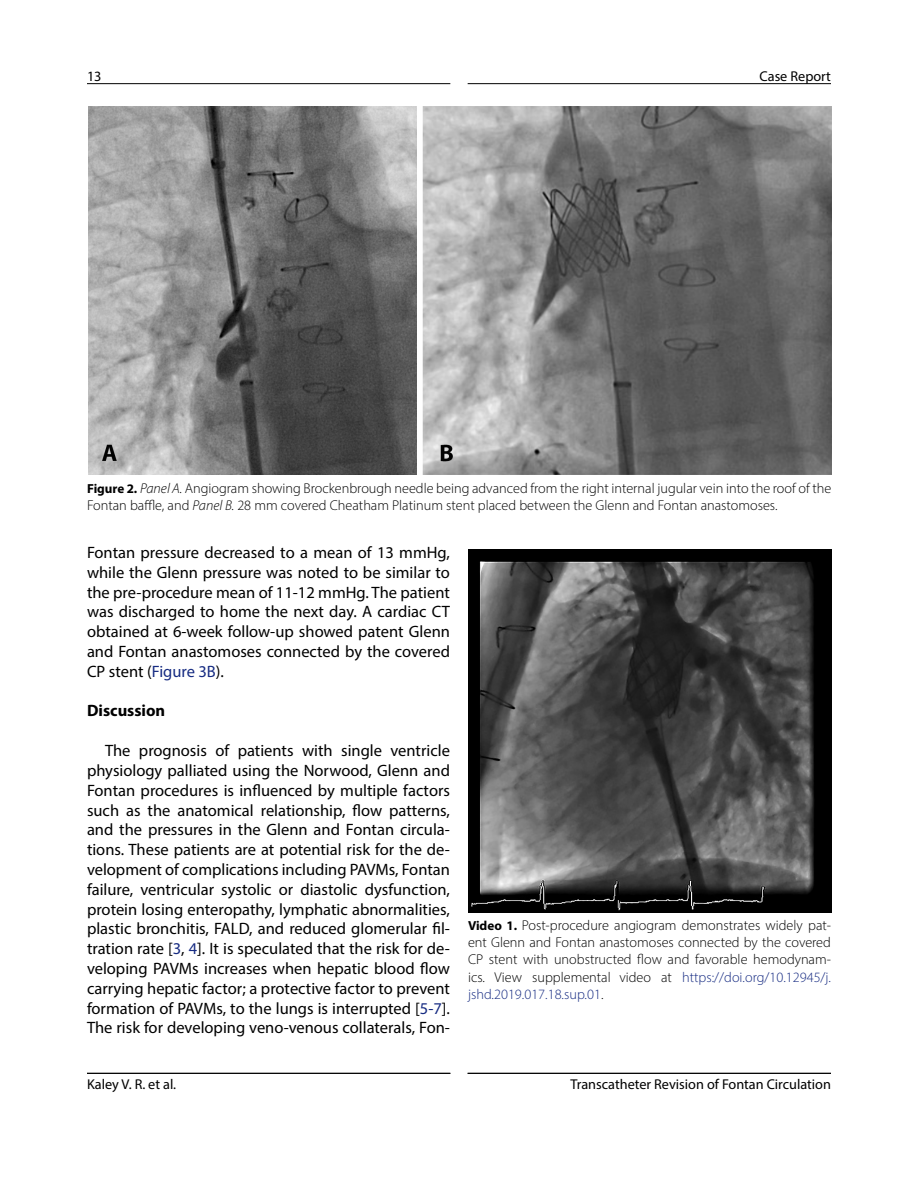
<style>
.page{position:relative;width:918px;height:1188px;background:#fff}
.page>*{position:absolute;margin:0;border:0;box-sizing:border-box;transform-origin:0 0}
.t1{font:16.5px/19.8px "Myriad Pro";color:#000;text-align:justify}
.t2{font:700 16.5px "Myriad Pro";color:#000}
.t3{font:300 14.25px/17.1px "Myriad Pro";color:#000}
.t4{font:14.25px "Myriad Pro";color:#000}
.s1{font-weight:700;font-size:13.2px}
.s2{font-style:italic}
.s3{color:#162b82}
</style>
<div class="page">
<hr style="left:87px;top:83px;width:363px;height:1px;background:#000">
<hr style="left:468px;top:83px;width:363px;height:1px;background:#000">
<hr style="left:87px;top:1073px;width:363px;height:1px;background:#000">
<hr style="left:468px;top:1073px;width:363px;height:1px;background:#000">
<img style="left:88px;top:106px;width:743px;height:368px">
<img style="left:468px;top:549px;width:363px;height:363px">
<p class="t4" style="left:87px;top:67px;width:16px">13</p>
<p class="t4" style="left:760px;top:67px;width:73px">Case Report</p>
<p class="t3" style="left:87px;top:479px;width:746px"><span class="s1">Figure 2.</span> <span class="s2">Panel A.</span> Angiogram showing Brockenbrough needle being advanced from the right internal jugular vein into the roof of the<br>Fontan baffle, and <span class="s2">Panel B.</span> 28 mm covered Cheatham Platinum stent placed between the Glenn and Fontan anastomoses.</p>
<p class="t1" style="left:87px;top:542px;width:365px">Fontan pressure decreased to a mean of 13 mmHg, while the Glenn pressure was noted to be similar to the pre-procedure mean of 11-12 mmHg. The patient was discharged to home the next day. A cardiac CT obtained at 6-week follow-up showed patent Glenn and Fontan anastomoses connected by the covered CP stent (<span class="s3">Figure 3B</span>).</p>
<p class="t2" style="left:87px;top:700px;width:80px">Discussion</p>
<p class="t1" style="left:87px;top:741px;width:365px;text-indent:18px">The prognosis of patients with single ventricle physiology palliated using the Norwood, Glenn and Fontan procedures is influenced by multiple factors such as the anatomical relationship, flow patterns, and the pressures in the Glenn and Fontan circula&shy;tions. These patients are at potential risk for the de&shy;velopment of complications including PAVMs, Fontan failure, ventricular systolic or diastolic dysfunction, protein losing enteropathy, lymphatic abnormalities, plastic bronchitis, FALD, and reduced glomerular fil&shy;tration rate [<span class="s3">3</span>, <span class="s3">4</span>]. It is speculated that the risk for de&shy;veloping PAVMs increases when hepatic blood flow carrying hepatic factor; a protective factor to prevent formation of PAVMs, to the lungs is interrupted [<span class="s3">5-7</span>].<br>The risk for developing veno-venous collaterals, Fon-</p>
<p class="t4" style="left:87px;top:1075px;width:91px">Kaley V. R. et al.</p>
<p class="t3" style="left:468px;top:917px;width:365px;text-align:justify"><span class="s1">Video 1.</span> Post-procedure angiogram demonstrates widely pat&shy;ent Glenn and Fontan anastomoses connected by the covered CP stent with unobstructed flow and favorable hemodynam&shy;ics. View supplemental video at <span class="s3">https://doi.org/10.12945/j. jshd.2019.017.18.sup.01</span>.</p>
<p class="t4" style="left:570px;top:1075px;width:262px">Transcatheter Revision of Fontan Circulation</p>
</div>
